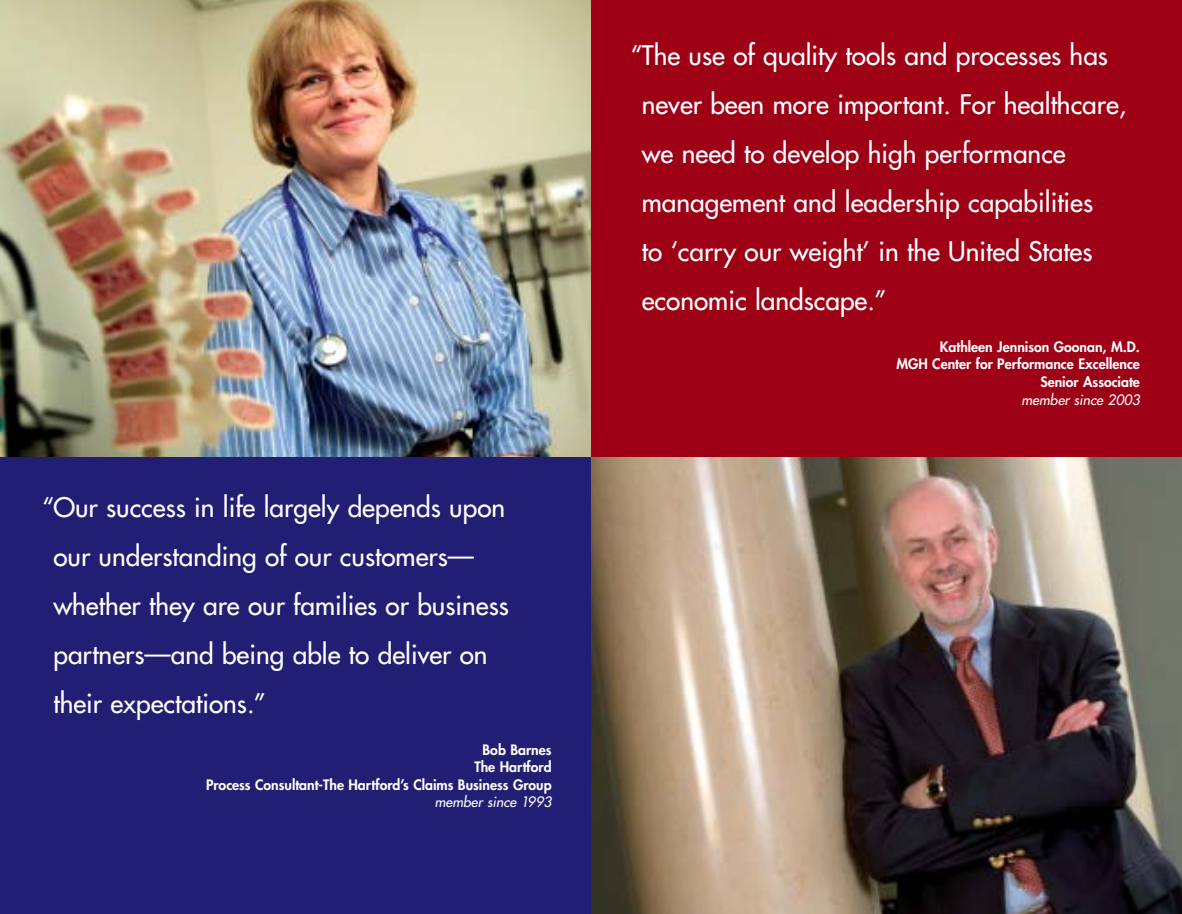
<style>
.page{position:relative;width:1182px;height:914px;background:#fff}
.page>*{position:absolute;margin:0;border:0;box-sizing:border-box;transform-origin:0 0}
.t1{font:26.25px/49px "Futura";color:#fff}
.t2{font:800 14px/17.5px "Futura";color:#fff;text-align:right}
.t3{font:italic 14px "Futura";color:#fff}
</style>
<div class="page">
<img style="left:0;top:0;width:591px;height:457px">
<img style="left:591px;top:457px;width:590px;height:456px">
<div style="left:591px;top:0;width:590px;height:457px;background:#9e0016"></div>
<div style="left:0;top:457px;width:591px;height:456px;background:#221e73"></div>
<p class="t1" style="left:53px;top:484px;width:457px;text-indent:-11px">“Our success in life largely depends upon our understanding of our customers— whether they are our families or business partners—and being able to deliver on their expectations.”</p>
<p class="t2" style="left:206px;top:741px;width:347px">Bob Barnes<br>The Hartford<br>Process Consultant-The Hartford’s Claims Business Group</p>
<p class="t3" style="left:435px;top:795px;width:121px">member since 1993</p>
<p class="t1" style="left:641px;top:32px;width:486px;text-indent:-11px">“The use of quality tools and processes has never been more important. For healthcare, we need to develop high performance management and leadership capabilities<br>to ‘carry our weight’ in the United States economic landscape.”</p>
<p class="t2" style="left:896px;top:339px;width:245px">Kathleen Jennison Goonan, M.D.<br>MGH Center for Performance Excellence<br>Senior Associate</p>
<p class="t3" style="left:1021px;top:392px;width:122px">member since 2003</p>
</div>
